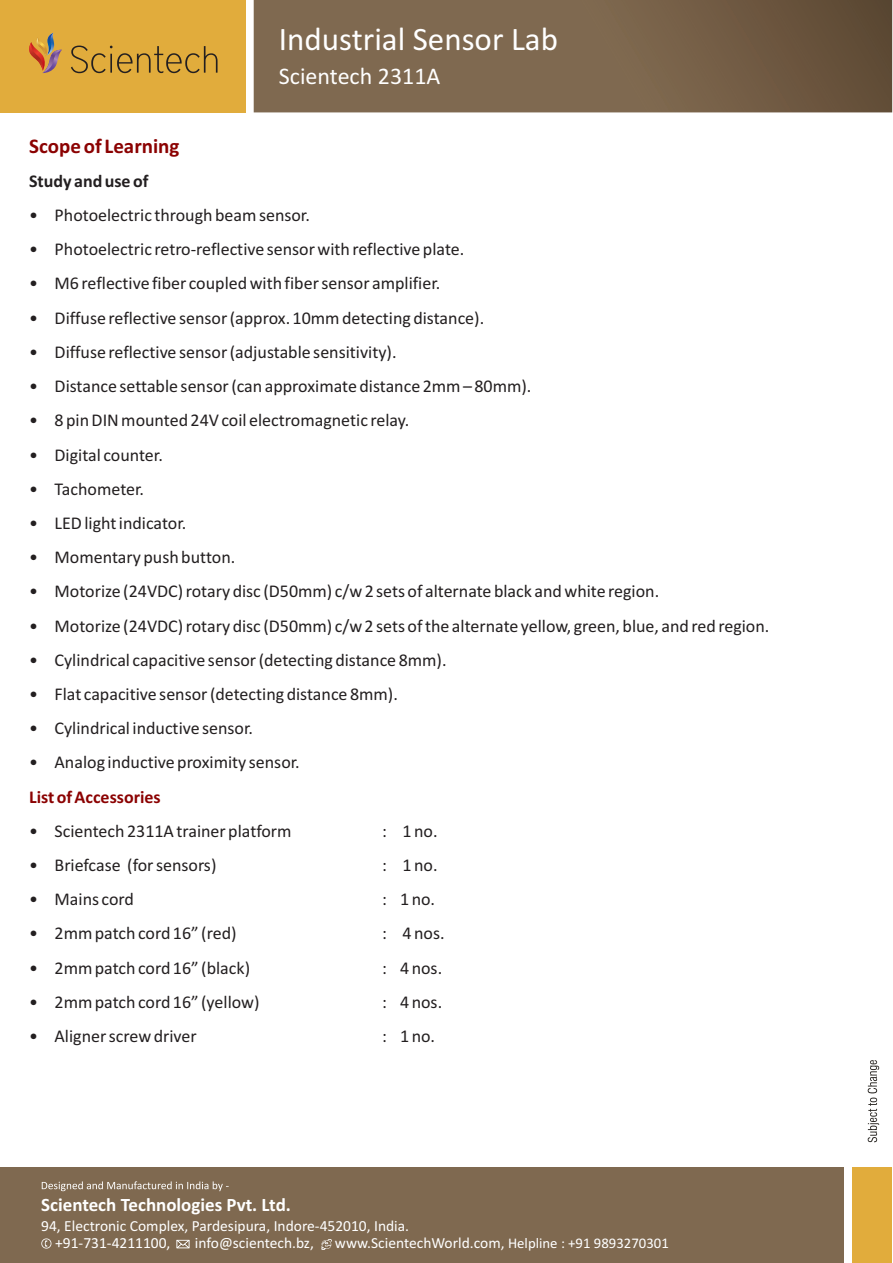
<style>
.page{position:relative;width:893px;height:1263px;background:#fff}
.page>*{position:absolute;margin:0;border:0;box-sizing:border-box;transform-origin:0 0}
.t1{font:33px "Calibri";color:#fff}
.t2{font:24px "Calibri";color:#fff}
.t3{font:700 21px "Calibri";color:#8b0202}
.t4{font:700 19.05px "Calibri";color:#fff}
.t5{font:18px "Calibri";color:#231f20}
.t6{font:700 18px "Calibri";color:#8b0202}
.t7{font:700 18px "Calibri";color:#231f20}
.t8{font:15.45px/17px "Calibri";color:#fff}
.s1{font-size:14.7px}
</style>
<div class="page">
<div style="left:0;top:1167px;width:844px;height:96px;background:#7f6950"></div>
<div style="left:852px;top:1167px;width:40px;height:96px;background:#e1ac3c"></div>
<svg style="left:868px;top:1060px;width:11px;height:82px"></svg>
<svg style="left:177px;top:1240px;width:12px;height:8px"></svg>
<svg style="left:321px;top:1239px;width:11px;height:11px"></svg>
<svg style="left:41px;top:1238px;width:10px;height:10px"></svg>
<svg style="left:42px;top:1181px;width:187px;height:10px"></svg>
<svg style="left:254px;top:0;width:638px;height:112px;background:#786249"></svg>
<div style="left:0;top:0;width:246px;height:112px;background:#e1ac3c"></div>
<svg style="left:71px;top:46px;width:147px;height:27px"></svg>
<svg style="left:29px;top:33px;width:33px;height:40px"></svg>
<p class="t3" style="left:29px;top:137px;width:152px">Scope of Learning</p>
<h1 class="t1" style="left:279px;top:25px;width:281px">Industrial Sensor Lab</h1>
<h2 class="t2" style="left:279px;top:66px;width:163px">Scientech 2311A</h2>
<p class="t7" style="left:29px;top:173px;width:121px">Study and use of</p>
<p class="t5" style="left:29px;top:208px;width:282px">• Photoelectric through beam sensor.</p>
<p class="t5" style="left:29px;top:242px;width:437px">• Photoelectric retro-reflective sensor with reflective plate.</p>
<p class="t5" style="left:29px;top:276px;width:413px">• M6 reflective fiber coupled with fiber sensor amplifier.</p>
<p class="t5" style="left:29px;top:310px;width:457px">• Diffuse reflective sensor (approx. 10mm detecting distance).</p>
<p class="t5" style="left:29px;top:344px;width:369px">• Diffuse reflective sensor (adjustable sensitivity).</p>
<p class="t5" style="left:29px;top:379px;width:504px">• Distance settable sensor (can approximate distance 2mm – 80mm).</p>
<p class="t5" style="left:29px;top:413px;width:382px">• 8 pin DIN mounted 24V coil electromagnetic relay.</p>
<p class="t5" style="left:29px;top:447px;width:135px">• Digital counter.</p>
<p class="t5" style="left:29px;top:481px;width:117px">• Tachometer.</p>
<p class="t5" style="left:29px;top:515px;width:159px">• LED light indicator.</p>
<p class="t5" style="left:29px;top:550px;width:208px">• Momentary push button.</p>
<p class="t5" style="left:29px;top:584px;width:632px">• Motorize (24VDC) rotary disc (D50mm) c/w 2 sets of alternate black and white region.</p>
<p class="t5" style="left:29px;top:618px;width:742px">• Motorize (24VDC) rotary disc (D50mm) c/w 2 sets of the alternate yellow, green, blue, and red region.</p>
<p class="t5" style="left:29px;top:652px;width:419px">• Cylindrical capacitive sensor (detecting distance 8mm).</p>
<p class="t5" style="left:29px;top:686px;width:370px">• Flat capacitive sensor (detecting distance 8mm).</p>
<p class="t5" style="left:29px;top:721px;width:226px">• Cylindrical inductive sensor.</p>
<p class="t5" style="left:29px;top:755px;width:272px">• Analog inductive proximity sensor.</p>
<p class="t6" style="left:29px;top:789px;width:133px">List of Accessories</p>
<p class="t5" style="left:29px;top:823px;width:264px">• Scientech 2311A trainer platform</p>
<p class="t5" style="left:382px;top:823px;width:57px">: 1 no.</p>
<p class="t5" style="left:29px;top:857px;width:189px">• Briefcase (for sensors)</p>
<p class="t5" style="left:382px;top:857px;width:57px">: 1 no.</p>
<p class="t5" style="left:29px;top:892px;width:106px">• Mains cord</p>
<p class="t5" style="left:382px;top:892px;width:55px">: 1 no.</p>
<p class="t5" style="left:29px;top:926px;width:209px">• 2mm patch cord 16” (red)</p>
<p class="t5" style="left:382px;top:926px;width:64px">: 4 nos.</p>
<p class="t5" style="left:29px;top:960px;width:223px">• 2mm patch cord 16” (black)</p>
<p class="t5" style="left:382px;top:960px;width:62px">: 4 nos.</p>
<p class="t5" style="left:29px;top:994px;width:232px">• 2mm patch cord 16” (yellow)</p>
<p class="t5" style="left:382px;top:994px;width:62px">: 4 nos.</p>
<p class="t5" style="left:29px;top:1028px;width:169px">• Aligner screw driver</p>
<p class="t5" style="left:382px;top:1028px;width:55px">: 1 no.</p>
<p class="t4" style="left:41px;top:1197px;width:251px">Scientech Technologies Pvt. Ltd.</p>
<p class="t8" style="left:55px;top:1218px;width:355px;text-indent:-14px">94, Electronic Complex, Pardesipura, Indore-452010, India. +91-731-4211100,</p>
<p class="t8" style="left:195px;top:1235px;width:120px">info@scientech.bz,</p>
<p class="t8" style="left:335px;top:1235px;width:335px">www.ScientechWorld.com, <span class="s1">Helpline : +91 9893270301</span></p>
</div>
